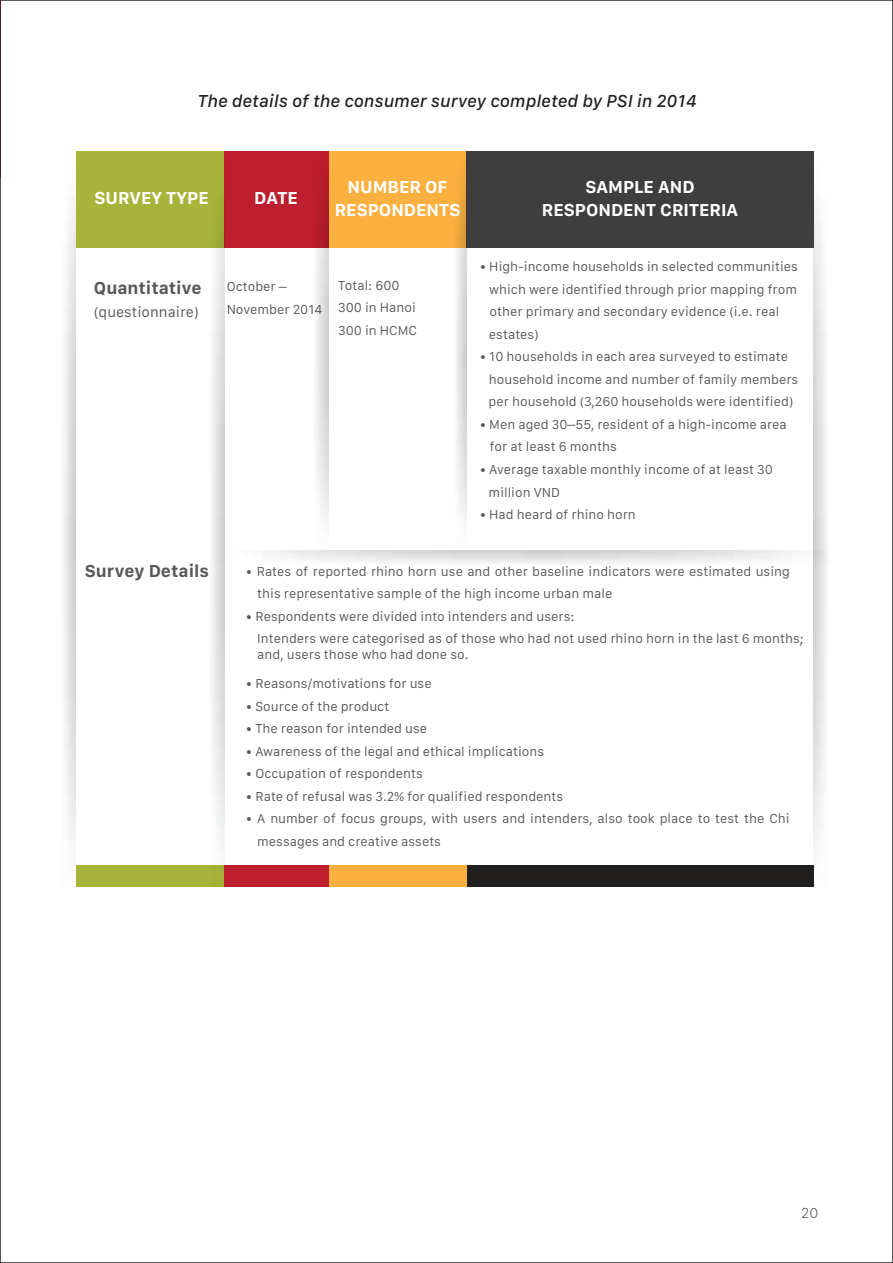
<style>
.page{position:relative;width:893px;height:1263px;background:#fff}
.page>*{position:absolute;margin:0;border:0;box-sizing:border-box;transform-origin:0 0}
.t1{font:700 18px/22.5px "San Francisco Text";color:#fff;text-align:center}
.t2{font:italic 500 18px "San Francisco Text";color:#231f20}
.t3{font:700 18px "San Francisco Text";color:#57585a}
.t4{font:15px "San Francisco Text";color:#57585a}
.t5{font:300 15px "San Francisco Text";color:#57585a}
.t6{font:13.5px/22.5px "San Francisco Text";color:#57585a}
</style>
<div class="page">
<div style="left:76px;top:151px;width:151px;height:96px;background:#a6b539"></div>
<svg style="left:63px;top:207px;width:13px;height:644px"></svg>
<div style="left:76px;top:865px;width:151px;height:21px;background:#a6b539"></div>
<div style="left:224px;top:151px;width:106px;height:96px;background:#be1f2e"></div>
<svg style="left:209px;top:219px;width:15px;height:632px"></svg>
<svg style="left:814px;top:207px;width:13px;height:644px"></svg>
<svg style="left:224px;top:550px;width:603px;height:16px"></svg>
<div style="left:329px;top:151px;width:137px;height:96px;background:#fbb03f"></div>
<svg style="left:313px;top:187px;width:16px;height:337px"></svg>
<div style="left:466px;top:151px;width:348px;height:96px;background:#3e3e3f"></div>
<div style="left:226px;top:865px;width:588px;height:21px;background:#211e1e"></div>
<div style="left:224px;top:865px;width:106px;height:21px;background:#be1f2e"></div>
<div style="left:329px;top:865px;width:137px;height:21px;background:#fbb03f"></div>
<svg style="left:454px;top:181px;width:12px;height:343px"></svg>
<h1 class="t2" style="left:197px;top:89px;width:501px">The details of the consumer survey completed by PSI in 2014</h1>
<h1 class="t1" style="left:94px;top:186px;width:116px">SURVEY TYPE</h1>
<h1 class="t1" style="left:254px;top:186px;width:45px">DATE</h1>
<h1 class="t1" style="left:335px;top:175px;width:127px">NUMBER OF<br>RESPONDENTS</h1>
<h1 class="t1" style="left:542px;top:175px;width:198px">SAMPLE AND<br>RESPONDENT CRITERIA</h1>
<h1 class="t3" style="left:94px;top:277px;width:109px">Quantitative</h1>
<p class="t4" style="left:94px;top:302px;width:106px">(questionnaire)</p>
<h1 class="t3" style="left:85px;top:559px;width:126px">Survey Details</h1>
<p class="t6" style="left:227px;top:275px;width:97px">October –<br>November 2014</p>
<p class="t6" style="left:338px;top:274px;width:80px">Total: 600<br>300 in Hanoi<br>300 in HCMC</p>
<p class="t6" style="left:480px;top:255px;width:320px">• High-income households in selected communities</p>
<p class="t6" style="left:489px;top:300px;width:292px">other primary and secondary evidence (i.e. real estates)</p>
<p class="t6" style="left:489px;top:345px;width:311px;text-indent:-9px">• 10 households in each area surveyed to estimate household income and number of family members per household (3,260 households were identified)</p>
<p class="t6" style="left:490px;top:413px;width:299px;text-indent:-10px">• Men aged 30–55, resident of a high-income area for at least 6 months</p>
<p class="t6" style="left:489px;top:458px;width:286px;text-indent:-9px">• Average taxable monthly income of at least 30 million VND</p>
<p class="t6" style="left:480px;top:503px;width:158px">• Had heard of rhino horn</p>
<p class="t6" style="left:489px;top:278px;width:309px">which were identified through prior mapping from</p>
<p class="t6" style="left:246px;top:559px;width:545px">• Rates of reported rhino horn use and other baseline indicators were estimated using</p>
<p class="t6" style="left:246px;top:604px;width:330px">• Respondents were divided into intenders and users:</p>
<p class="t6" style="left:257px;top:581px;width:357px">this representative sample of the high income urban male</p>
<p class="t6" style="left:257px;top:630px;width:548px;line-height:16.2px">Intenders were categorised as of those who had not used rhino horn in the last 6 months; and, users those who had done so.</p>
<p class="t6" style="left:246px;top:672px;width:187px">• Reasons/motivations for use</p>
<p class="t6" style="left:246px;top:694px;width:145px">• Source of the product</p>
<p class="t6" style="left:246px;top:717px;width:183px">• The reason for intended use</p>
<p class="t6" style="left:246px;top:739px;width:300px">• Awareness of the legal and ethical implications</p>
<p class="t6" style="left:246px;top:762px;width:178px">• Occupation of respondents</p>
<p class="t6" style="left:246px;top:784px;width:319px">• Rate of refusal was 3.2% for qualified respondents</p>
<p class="t6" style="left:246px;top:807px;width:545px">• A number of focus groups, with users and intenders, also took place to test the Chi</p>
<p class="t6" style="left:257px;top:830px;width:185px">messages and creative assets</p>
<p class="t5" style="left:801px;top:1204px;width:19px">20</p>
</div>
